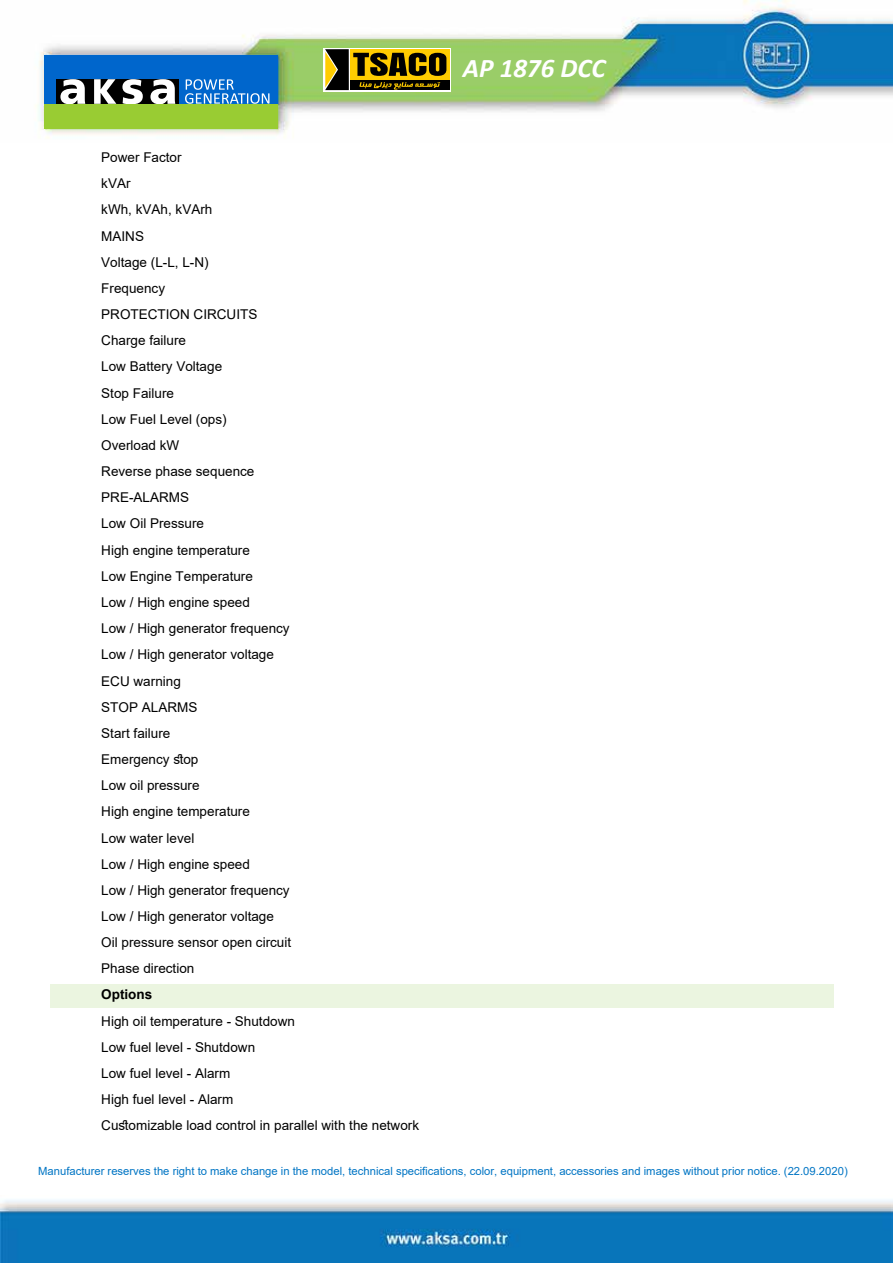
<style>
.page{position:relative;width:893px;height:1263px;background:#fff}
.page>*{position:absolute;margin:0;border:0;box-sizing:border-box;transform-origin:0 0}
.t1{font:italic 700 27px "Calibri";color:#fff}
.t2{font:13.5px/26.1px "Arial";color:#000}
.t3{font:700 13.5px "Arial";color:#000}
.t4{font:11.25px "Arial";color:#0075c4}
</style>
<div class="page">
<img style="left:36px;top:0;width:856px;height:138px">
<img style="left:0;top:1200px;width:892px;height:63px">
<div style="left:51px;top:984px;width:783px;height:24px;background:#ebf5e0"></div>
<svg style="left:323px;top:48px;width:128px;height:44px"></svg>
<svg style="left:446px;top:49px;width:4px;height:30px"></svg>
<div style="left:350px;top:81px;width:100px;height:9px;background:#000"></div>
<svg style="left:325px;top:49px;width:121px;height:41px;background:#695505"></svg>
<div style="left:44px;top:104px;width:234px;height:24px;background:#9c3"></div>
<div style="left:44px;top:55px;width:234px;height:49px;background:#06c"></div>
<div style="left:57px;top:79px;width:122px;height:25px;background:#000"></div>
<svg style="left:60px;top:79px;width:25px;height:25px"></svg>
<svg style="left:150px;top:79px;width:25px;height:25px"></svg>
<svg style="left:122px;top:79px;width:21px;height:25px"></svg>
<svg style="left:94px;top:79px;width:22px;height:25px"></svg>
<svg style="left:185px;top:79px;width:84px;height:25px"></svg>
<p class="t2" style="left:101px;top:144px;width:191px">Power Factor<br>kVAr<br>kWh, kVAh, kVArh<br>MAINS<br>Voltage (L-L, L-N)<br>Frequency<br>PROTECTION CIRCUITS<br>Charge failure<br>Low Battery Voltage<br>Stop Failure<br>Low Fuel Level (ops)<br>Overload kW<br>Reverse phase sequence<br>PRE-ALARMS<br>Low Oil Pressure<br>High engine temperature<br>Low Engine Temperature<br>Low / High engine speed<br>Low / High generator frequency<br>Low / High generator voltage<br>ECU warning<br>STOP ALARMS<br>Start failure<br>Emergency stop<br>Low oil pressure<br>High engine temperature<br>Low water level<br>Low / High engine speed<br>Low / High generator frequency<br>Low / High generator voltage<br>Oil pressure sensor open circuit<br>Phase direction</p>
<p class="t3" style="left:101px;top:985px;width:53px">Options</p>
<p class="t2" style="left:101px;top:1008px;width:319px">High oil temperature - Shutdown<br>Low fuel level - Shutdown<br>Low fuel level - Alarm<br>High fuel level - Alarm<br>Customizable load control in parallel with the network</p>
<h1 class="t1" style="left:463px;top:49px;width:144px">AP 1876 DCC</h1>
<p class="t4" style="left:38px;top:1163px;width:811px">Manufacturer reserves the right to make change in the model, technical specifications, color, equipment, accessories and images without prior notice. (22.09.2020)</p>
</div>
